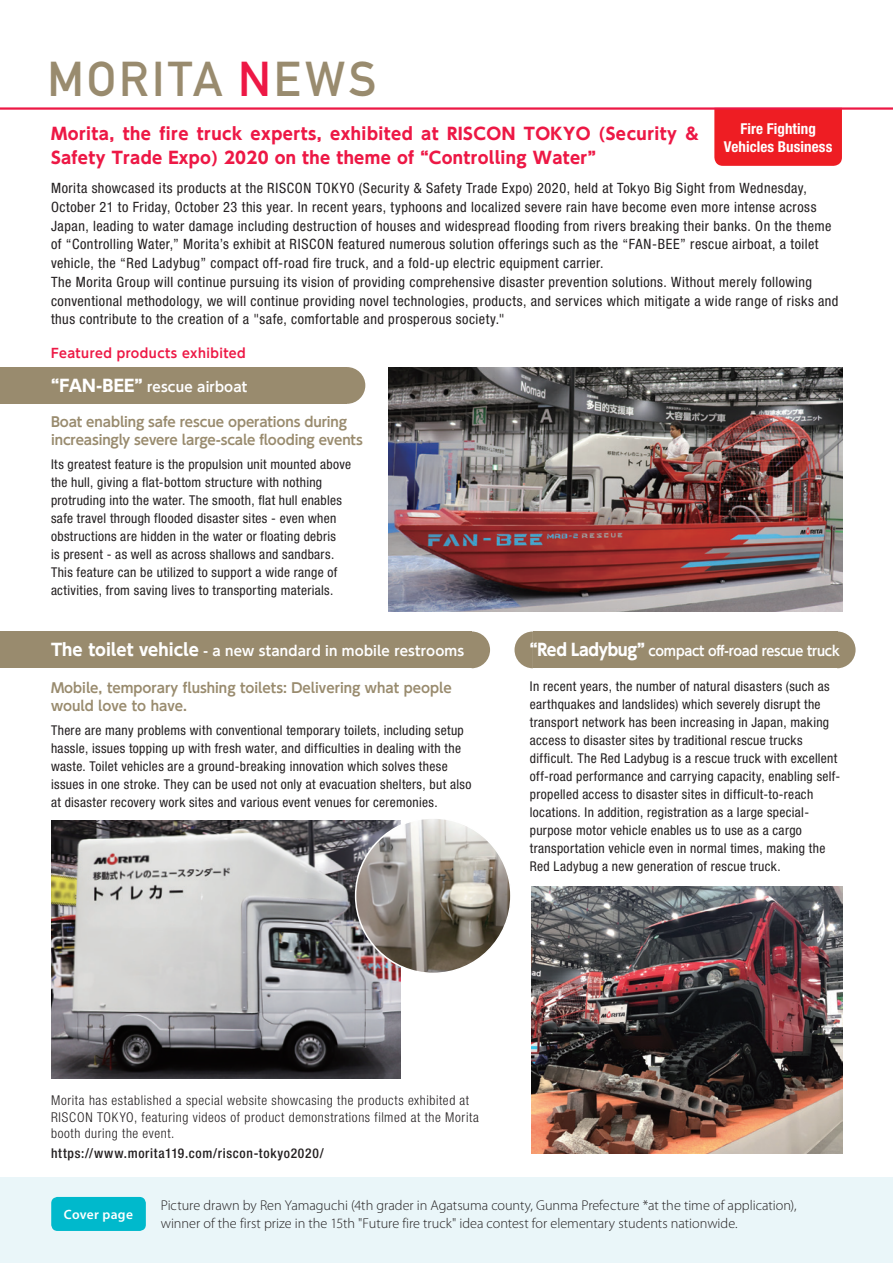
<style>
.page{position:relative;width:893px;height:1263px;background:#fff}
.page>*{position:absolute;margin:0;border:0;box-sizing:border-box;transform-origin:0 0}
.t1{font:48.15px "DIN Mittelschrift Std";letter-spacing:.065em;color:#998b6e}
.t2{font:700 16.5px/24px "UD Shin Go Pr 6 N";letter-spacing:.03em;color:#ed1845}
.t3{font:700 condensed 15px/18px "Helvetica Neue LT Std";letter-spacing:.005em;color:#fff;text-align:center}
.t4{font:condensed 14.25px/18.8px "Helvetica Neue LT Std";letter-spacing:.035em;color:#231f20}
.t5{font:300 14.25px/18px "Myriad Pro";color:#231f20}
.t6{font:condensed 13.5px/18px "Helvetica Neue LT Std";letter-spacing:.025em;color:#231f20}
.t7{font:300 condensed 13.5px/16.5px "Helvetica Neue LT Std";letter-spacing:.045em;color:#231f20}
.t8{font:700 13.5px/18px "UD Shin Go Pr 6 N De";color:#998b6e}
.t9{font:700 13.5px "UD Shin Go Pr 6 N De";letter-spacing:.01em;color:#fff}
.t10{font:500 condensed 13.5px "Helvetica Neue LT Std";letter-spacing:.05em;color:#231f20}
.t11{font:700 13.5px "UD Shin Go Pr 6 N De";letter-spacing:-.02em;color:#fff;scale:.96 1}
.t12{font:600 13.5px "Myriad Pro";letter-spacing:.025em;color:#fff}
.t13{font:700 12.75px "UD Shin Go Pr 6 N De";letter-spacing:.035em;color:#ed1845}
.s1{color:#ed1845}
.s2{font-family:"UD Shin Go Pr 6 N";font-size:16.5px}
</style>
<div class="page">
<img style="left:51px;top:820px;width:350px;height:259px">
<svg style="left:347px;top:367px;width:18px;height:37px"></svg>
<div style="left:0;top:367px;width:347px;height:37px;background:#998b6e"></div>
<div style="left:0;top:1178px;width:893px;height:85px;background:#eaf6f9"></div>
<div style="left:714px;top:110px;width:128px;height:56px;background:#ee1d23"></div>
<svg style="left:472px;top:631px;width:18px;height:37px"></svg>
<div style="left:0;top:631px;width:472px;height:37px;background:#998b6e"></div>
<svg style="left:837px;top:631px;width:18px;height:37px"></svg>
<div style="left:533px;top:631px;width:304px;height:37px;background:#998b6e"></div>
<svg style="left:514px;top:631px;width:19px;height:37px"></svg>
<hr style="left:0;top:107px;width:893px;height:3px;background:#ed1845">
<div style="left:51px;top:1197px;width:95px;height:34px;background:#00b9cc;border-radius:6px"></div>
<img style="left:531px;top:887px;width:311px;height:266px">
<img style="left:356px;top:820px;width:153px;height:153px">
<img style="left:388px;top:367px;width:454px;height:244px">
<h1 class="t1" style="left:47px;top:51px;width:330px">MORITA <span class="s1">N</span>EWS</h1>
<p class="t2" style="left:51px;top:122px;width:649px">Morita, the fire truck experts, exhibited at RISCON TOKYO (Security &amp;<br>Safety Trade Expo) 2020 on the theme of “Controlling Water”</p>
<p class="t3" style="left:724px;top:120px;width:110px">Fire Fighting<br>Vehicles Business</p>
<p class="t4" style="left:51px;top:179px;width:789px">Morita showcased its products at the RISCON TOKYO (Security &amp; Safety Trade Expo) 2020, held at Tokyo Big Sight from Wednesday, October 21 to Friday, October 23 this year. In recent years, typhoons and localized severe rain have become even more intense across Japan, leading to water damage including destruction of houses and widespread flooding from rivers breaking their banks. On the theme of “Controlling Water,” Morita’s exhibit at RISCON featured numerous solution offerings such as the “FAN-BEE” rescue airboat, a toilet vehicle, the “Red Ladybug” compact off-road fire truck, and a fold-up electric equipment carrier.<br>The Morita Group will continue pursuing its vision of providing comprehensive disaster prevention solutions. Without merely following conventional methodology, we will continue providing novel technologies, products, and services which mitigate a wide range of risks and thus contribute to the creation of a "safe, comfortable and prosperous society."</p>
<p class="t13" style="left:51px;top:343px;width:196px">Featured products exhibited</p>
<p class="t9" style="left:51px;top:376px;width:198px"><span class="s2">“FAN-BEE”</span> rescue airboat</p>
<p class="t8" style="left:51px;top:413px;width:313px">Boat enabling safe rescue operations during increasingly severe large-scale flooding events</p>
<p class="t6" style="left:51px;top:455px;width:302px">Its greatest feature is the propulsion unit mounted above the hull, giving a flat-bottom structure with nothing protruding into the water. The smooth, flat hull enables safe travel through flooded disaster sites - even when obstructions are hidden in the water or floating debris<br>is present - as well as across shallows and sandbars.<br>This feature can be utilized to support a wide range of activities, from saving lives to transporting materials.</p>
<p class="t9" style="left:51px;top:640px;width:415px"><span class="s2">The toilet vehicle</span> - a new standard in mobile restrooms</p>
<p class="t11" style="left:530px;top:640px;width:324px"><span class="s2">“Red Ladybug”</span> compact off-road rescue truck</p>
<p class="t8" style="left:51px;top:679px;width:402px">Mobile, temporary flushing toilets: Delivering what people would love to have.</p>
<p class="t6" style="left:51px;top:721px;width:422px">There are many problems with conventional temporary toilets, including setup hassle, issues topping up with fresh water, and difficulties in dealing with the waste. Toilet vehicles are a ground-breaking innovation which solves these issues in one stroke. They can be used not only at evacuation shelters, but also at disaster recovery work sites and various event venues for ceremonies.</p>
<p class="t6" style="left:530px;top:677px;width:312px">In recent years, the number of natural disasters (such as earthquakes and landslides) which severely disrupt the transport network has been increasing in Japan, making access to disaster sites by traditional rescue trucks difficult. The Red Ladybug is a rescue truck with excellent off-road performance and carrying capacity, enabling self&shy;propelled access to disaster sites in difficult-to-reach locations. In addition, registration as a large special&shy;purpose motor vehicle enables us to use as a cargo transportation vehicle even in normal times, making the Red Ladybug a new generation of rescue truck.</p>
<p class="t7" style="left:51px;top:1092px;width:429px">Morita has established a special website showcasing the products exhibited at<br>RISCON TOKYO, featuring videos of product demonstrations filmed at the Morita booth during the event.</p>
<p class="t10" style="left:51px;top:1145px;width:274px">https://www.morita119.com/riscon-tokyo2020/</p>
<p class="t12" style="left:64px;top:1205px;width:71px">Cover page</p>
<p class="t5" style="left:161px;top:1196px;width:637px">Picture drawn by Ren Yamaguchi (4th grader in Agatsuma county, Gunma Prefecture *at the time of application), winner of the first prize in the 15th "Future fire truck" idea contest for elementary students nationwide.</p>
</div>
